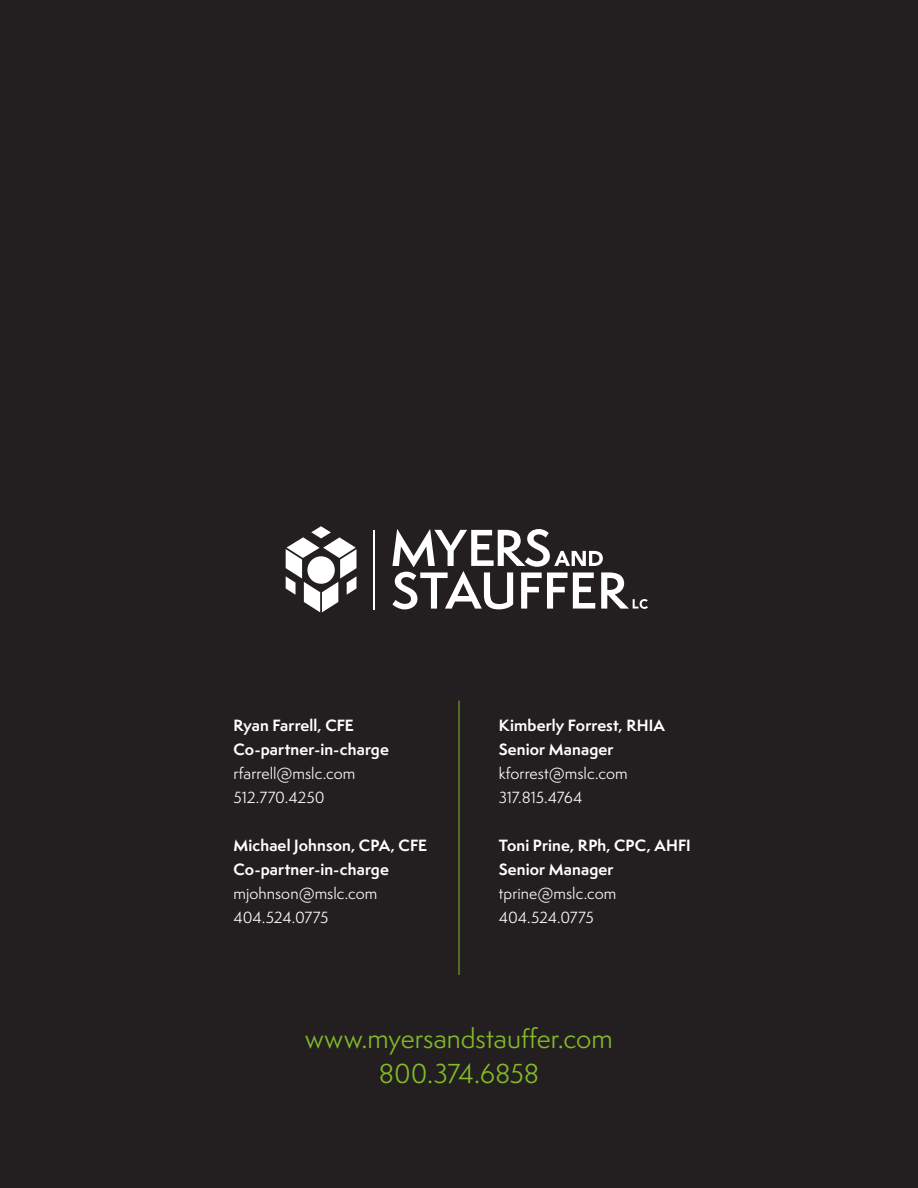
<style>
.page{position:relative;width:918px;height:1188px;background:#231f20}
.page>*{position:absolute;margin:0;border:0;box-sizing:border-box;transform-origin:0 0}
.t1{font:25.5px "Semplicita Pro";color:#82bb27}
.MAS_Body{font:700 15px "Semplicita Pro";letter-spacing:.01em;color:#fff}
.MAS_Body-2{font:15px "Semplicita Pro";letter-spacing:.005em;color:#fff}
.MAS_Body-3{font:15px "Semplicita Pro";letter-spacing:-.015em;color:#fff}
</style>
<div class="page">
<hr style="left:459px;top:701px;width:1px;height:274px;background:#82bb27">
<hr style="left:373px;top:530px;width:2px;height:79px;background:#fff">
<svg style="left:286px;top:526px;width:70px;height:86px"></svg>
<div style="left:307px;top:556px;width:28px;height:28px;background:#fff;border-radius:50%"></div>
<svg style="left:392px;top:529px;width:256px;height:80px"></svg>
<p class="MAS_Body" style="left:233px;top:714px;width:122px">Ryan Farrell, CFE</p>
<p class="MAS_Body" style="left:233px;top:738px;width:157px">Co-partner-in-charge</p>
<p class="MAS_Body-2" style="left:233px;top:763px;width:123px">rfarrell@mslc.com</p>
<p class="MAS_Body-2" style="left:233px;top:787px;width:93px">512.770.4250</p>
<p class="MAS_Body" style="left:233px;top:834px;width:195px">Michael Johnson, CPA, CFE</p>
<p class="MAS_Body" style="left:233px;top:858px;width:157px">Co-partner-in-charge</p>
<p class="MAS_Body-2" style="left:233px;top:883px;width:146px">mjohnson@mslc.com</p>
<p class="MAS_Body-3" style="left:233px;top:907px;width:96px">404.524.0775</p>
<p class="MAS_Body" style="left:499px;top:714px;width:168px">Kimberly Forrest, RHIA</p>
<p class="MAS_Body" style="left:499px;top:738px;width:116px">Senior Manager</p>
<p class="MAS_Body-2" style="left:499px;top:763px;width:130px">kforrest@mslc.com</p>
<p class="MAS_Body-3" style="left:499px;top:787px;width:85px">317.815.4764</p>
<p class="MAS_Body" style="left:499px;top:834px;width:194px">Toni Prine, RPh, CPC, AHFI</p>
<p class="MAS_Body" style="left:499px;top:858px;width:116px">Senior Manager</p>
<p class="MAS_Body-2" style="left:499px;top:883px;width:119px">tprine@mslc.com</p>
<p class="MAS_Body-3" style="left:499px;top:907px;width:96px">404.524.0775</p>
<p class="t1" style="left:305px;top:1021px;width:309px">www.myersandstauffer.com</p>
<p class="t1" style="left:379px;top:1055px;width:162px">800.374.6858</p>
</div>
